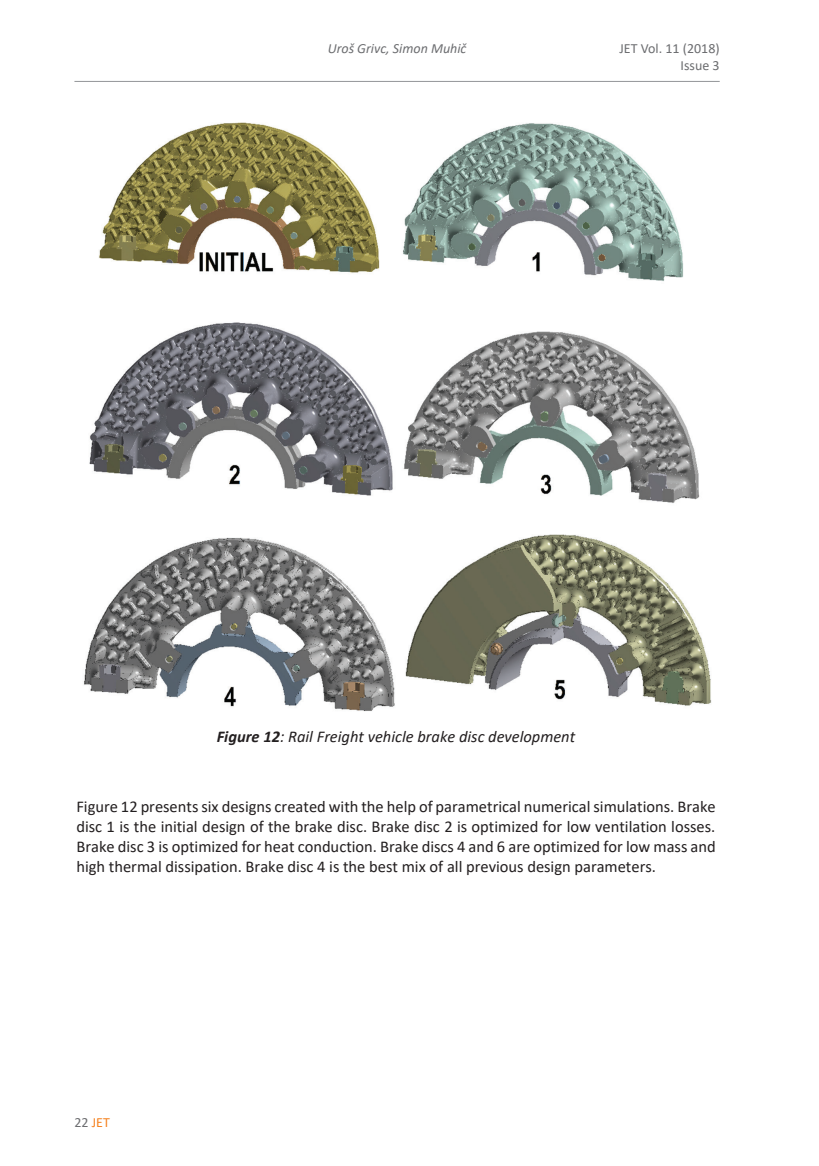
<style>
.page{position:relative;width:819px;height:1166px;background:#fff}
.page>*{position:absolute;margin:0;border:0;box-sizing:border-box;transform-origin:0 0}
.t1{font:16.45px/20.1px "Calibri";color:#231f20;text-align:justify}
.t2{font:italic 16.45px "Calibri";color:#231f20}
.t3{font:14px/16.8px "Calibri";color:#6c6d70;text-align:right}
.t4{font:italic 14px "Calibri";color:#6c6d70}
.t5{font:14px "Calibri";color:#f58220}
.t6{font:700 13.12px/19.9px "Calibri";color:#231f20;text-align:right}
.t7{font:italic 13.12px "Calibri";color:#231f20}
.s1{font-weight:700}
.s2{color:#6c6d70}
</style>
<div class="page">
<hr style="left:74px;top:81px;width:645px;height:1px;background:#939598">
<img style="left:84px;top:122px;width:628px;height:589px">
<p class="t7" style="left:300px;top:38px;width:132px">Uroš Grivc, Simon Muhič</p>
<p class="t6" style="left:622px;top:37px;width:98px">JET Vol. 11 (2018)<br>Issue 3</p>
<p class="t4" style="left:327px;top:39px;width:140px">Uroš Grivc, Simon Muhič</p>
<p class="t3" style="left:619px;top:40px;width:102px">JET Vol. 11 (2018)<br>Issue 3</p>
<p class="t2" style="left:217px;top:725px;width:360px"><span class="s1">Figure 12</span>: Rail Freight vehicle brake disc development</p>
<p class="t1" style="left:76px;top:796px;width:641px">Figure 12 presents six designs created with the help of parametrical numerical simulations. Brake disc 1 is the initial design of the brake disc. Brake disc 2 is optimized for low ventilation losses.<br>Brake disc 3 is optimized for heat conduction. Brake discs 4 and 6 are optimized for low mass and high thermal dissipation. Brake disc 4 is the best mix of all previous design parameters.</p>
<p class="t5" style="left:74px;top:1112px;width:37px"><span class="s2">22</span> JET</p>
</div>
